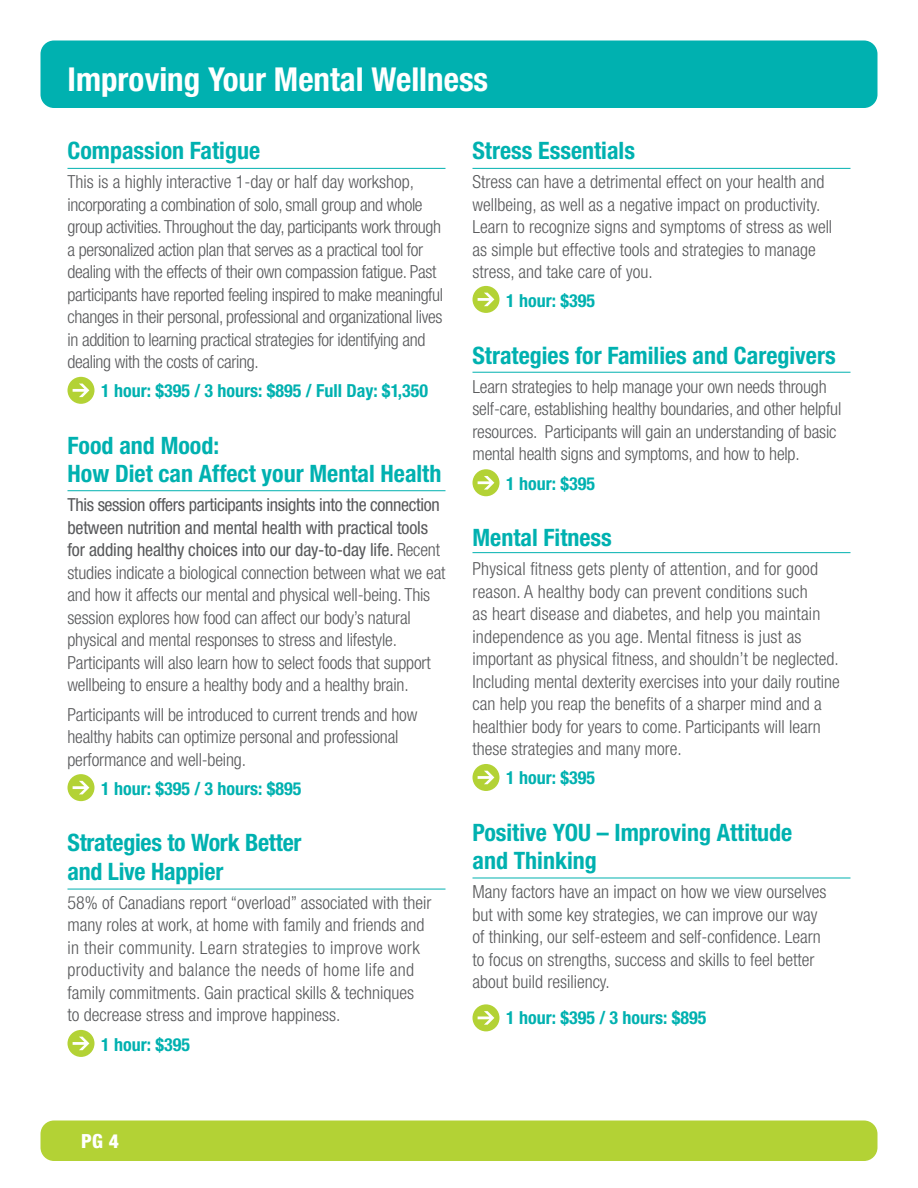
<style>
.page{position:relative;width:918px;height:1188px;background:#fff}
.page>*{position:absolute;margin:0;border:0;box-sizing:border-box;transform-origin:0 0}
.t1{font:700 condensed 33px "Helvetica Neue LT Std";color:#fff}
.t2{font:700 condensed 24px/28.5px "Helvetica Neue LT Std";color:#00b1b0}
.t3{font:800 condensed 19.5px "Helvetica Neue LT Std";color:#fff}
.t4{font:300 condensed 18px/22.5px "Helvetica Neue LT Std";color:#58595b}
.t5{font:300 condensed 18px/22.5px "Helvetica Neue LT Std";letter-spacing:-.02em;color:#58595b}
.t6{font:700 condensed 18px "Helvetica Neue LT Std";color:#00b1b0}
.s1{font-weight:400}
</style>
<div class="page">
<div style="left:40px;top:40px;width:838px;height:68px;background:#00b1b0;border-radius:14px"></div>
<div style="left:40px;top:1120px;width:838px;height:41px;background:#b3d235;border-radius:14px"></div>
<hr style="left:68px;top:168px;width:378px;height:1px;background:#00b1b0">
<hr style="left:472px;top:168px;width:378px;height:1px;background:#00b1b0">
<hr style="left:68px;top:490px;width:378px;height:1px;background:#00b1b0">
<hr style="left:68px;top:889px;width:378px;height:1px;background:#00b1b0">
<hr style="left:472px;top:372px;width:378px;height:1px;background:#00b1b0">
<hr style="left:472px;top:552px;width:378px;height:1px;background:#00b1b0">
<hr style="left:472px;top:878px;width:378px;height:1px;background:#00b1b0">
<div style="left:68px;top:377px;width:26px;height:27px;background:#b3d235;border-radius:50%"></div>
<svg style="left:73px;top:384px;width:16px;height:13px"></svg>
<div style="left:68px;top:774px;width:26px;height:27px;background:#b3d235;border-radius:50%"></div>
<svg style="left:73px;top:781px;width:16px;height:13px"></svg>
<div style="left:68px;top:1030px;width:26px;height:27px;background:#b3d235;border-radius:50%"></div>
<svg style="left:73px;top:1037px;width:16px;height:13px"></svg>
<div style="left:472px;top:764px;width:28px;height:27px;background:#b3d235;border-radius:50%"></div>
<svg style="left:478px;top:771px;width:16px;height:13px"></svg>
<div style="left:472px;top:1004px;width:28px;height:27px;background:#b3d235;border-radius:50%"></div>
<svg style="left:478px;top:1011px;width:16px;height:14px"></svg>
<div style="left:472px;top:469px;width:28px;height:27px;background:#b3d235;border-radius:50%"></div>
<svg style="left:478px;top:476px;width:16px;height:14px"></svg>
<div style="left:472px;top:286px;width:28px;height:27px;background:#b3d235;border-radius:50%"></div>
<svg style="left:478px;top:293px;width:16px;height:13px"></svg>
<h1 class="t1" style="left:68px;top:59px;width:422px">Improving Your Mental Wellness</h1>
<h2 class="t2" style="left:68px;top:136px;width:194px">Compassion Fatigue</h2>
<p class="t5" style="left:68px;top:170px;width:377px">This is a highly interactive 1-day or half day workshop, incorporating a combination of solo, small group and whole group activities. Throughout the day, participants work through a personalized action plan that serves as a practical tool for dealing with the effects of their own compassion fatigue. Past participants have reported feeling inspired to make meaningful changes in their personal, professional and organizational lives in addition to learning practical strategies for identifying and dealing with the costs of caring.</p>
<p class="t6" style="left:101px;top:380px;width:328px">1 hour: $395 / 3 hours: $895 / Full Day: $1,350</p>
<h2 class="t2" style="left:68px;top:431px;width:375px">Food and Mood:<br>How Diet can Affect your Mental Health</h2>
<p class="t4" style="left:68px;top:494px;width:379px"><span class="s1">This session offers participants insights into the connection between nutrition and mental health with practical tools for adding healthy choices into our day-to-day life.</span> Recent studies indicate a biological connection between what we eat and how it affects our mental and physical well-being. This session explores how food can affect our body’s natural physical and mental responses to stress and lifestyle.<br>Participants will also learn how to select foods that support wellbeing to ensure a healthy body and a healthy brain.</p>
<p class="t4" style="left:68px;top:703px;width:351px">Participants will be introduced to current trends and how healthy habits can optimize personal and professional performance and well-being.</p>
<p class="t6" style="left:101px;top:778px;width:202px">1 hour: $395 / 3 hours: $895</p>
<h2 class="t2" style="left:68px;top:828px;width:236px">Strategies to Work Better and Live Happier</h2>
<p class="t4" style="left:68px;top:891px;width:366px">58% of Canadians report “overload” associated with their many roles at work, at home with family and friends and in their community. Learn strategies to improve work productivity and balance the needs of home life and family commitments. Gain practical skills &amp; techniques<br>to decrease stress and improve happiness.</p>
<p class="t6" style="left:101px;top:1033px;width:90px">1 hour: $395</p>
<h2 class="t2" style="left:472px;top:136px;width:164px">Stress Essentials</h2>
<p class="t4" style="left:472px;top:170px;width:361px">Stress can have a detrimental effect on your health and wellbeing, as well as a negative impact on productivity.<br>Learn to recognize signs and symptoms of stress as well as simple but effective tools and strategies to manage stress, and take care of you.</p>
<p class="t6" style="left:506px;top:290px;width:90px">1 hour: $395</p>
<h2 class="t2" style="left:472px;top:341px;width:365px">Strategies for Families and Caregivers</h2>
<p class="t4" style="left:472px;top:375px;width:370px">Learn strategies to help manage your own needs through self-care, establishing healthy boundaries, and other helpful resources. Participants will gain an understanding of basic mental health signs and symptoms, and how to help.</p>
<p class="t6" style="left:506px;top:472px;width:90px">1 hour: $395</p>
<h2 class="t2" style="left:472px;top:523px;width:141px">Mental Fitness</h2>
<p class="t4" style="left:472px;top:557px;width:369px">Physical fitness gets plenty of attention, and for good reason. A healthy body can prevent conditions such<br>as heart disease and diabetes, and help you maintain independence as you age. Mental fitness is just as important as physical fitness, and shouldn’t be neglected.<br>Including mental dexterity exercises into your daily routine can help you reap the benefits of a sharper mind and a healthier body for years to come. Participants will learn these strategies and many more.</p>
<p class="t6" style="left:506px;top:767px;width:90px">1 hour: $395</p>
<h2 class="t2" style="left:472px;top:818px;width:321px">Positive YOU – Improving Attitude and Thinking</h2>
<p class="t4" style="left:472px;top:881px;width:356px">Many factors have an impact on how we view ourselves but with some key strategies, we can improve our way of thinking, our self-esteem and self-confidence. Learn to focus on strengths, success and skills to feel better about build resiliency.</p>
<p class="t6" style="left:506px;top:1007px;width:202px">1 hour: $395 / 3 hours: $895</p>
<p class="t3" style="left:81px;top:1129px;width:40px">PG 4</p>
</div>
